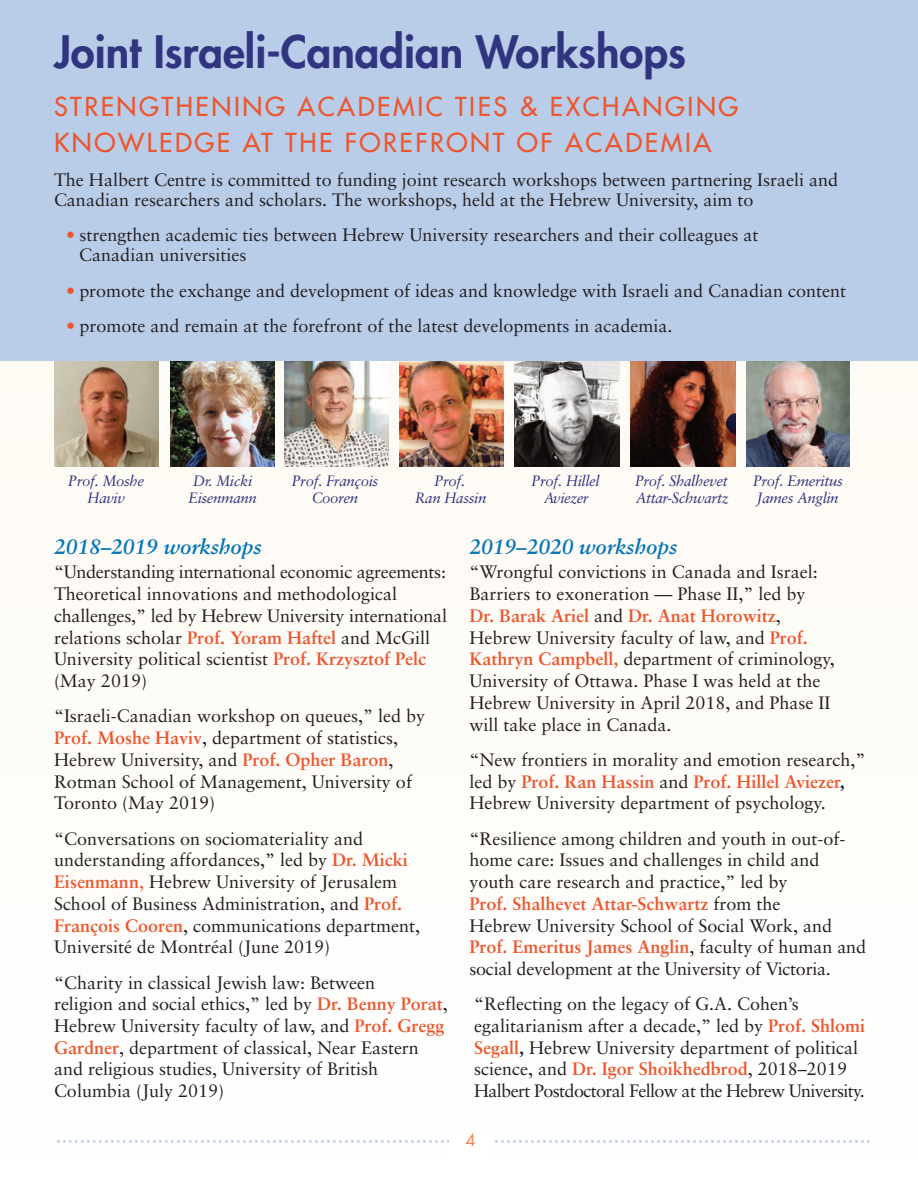
<style>
.page{position:relative;width:918px;height:1188px;background:#fff}
.page>*{position:absolute;margin:0;border:0;box-sizing:border-box;transform-origin:0 0}
.t1{font:800 43.5px "Futura";color:#31357f}
.t2{font:25.5px/36px "Futura";letter-spacing:.1em;color:#ec562e}
.t3{font:italic 700 21px "Sabon";color:#0575b8}
.t4{font:18px/21.8px "Sabon";color:#231f20}
.t5{font:16.5px "Futura";color:#f28354}
.t6{font:italic 15px/16.5px "Sabon";letter-spacing:-.025em;color:#31357f;text-align:center}
.s1{color:#ec562e}
.s2{font-weight:700;color:#ec562e}
.s3{font-weight:700}
</style>
<div class="page">
<div style="left:0;top:74px;width:918px;height:1114px;background:#fefdf9"></div>
<svg style="left:57px;top:1140px;width:813px;height:3px"></svg>
<div style="left:449px;top:1132px;width:43px;height:31px;background:#fff"></div>
<img style="left:399px;top:361px;width:105px;height:105px">
<img style="left:170px;top:361px;width:105px;height:105px">
<img style="left:284px;top:361px;width:105px;height:105px">
<img style="left:54px;top:361px;width:104px;height:105px">
<img style="left:515px;top:361px;width:104px;height:105px">
<img style="left:631px;top:361px;width:104px;height:105px">
<img style="left:746px;top:361px;width:104px;height:105px">
<div style="left:0;top:0;width:918px;height:361px;background:#b9cce8"></div>
<h1 class="t1" style="left:54px;top:31px;width:633px">Joint Israeli-Canadian Workshops</h1>
<h2 class="t2" style="left:54px;top:90px;width:686px">STRENGTHENING ACADEMIC TIES &amp; EXCHANGING<br>KNOWLEDGE AT THE FOREFRONT OF ACADEMIA</h2>
<p class="t4" style="left:54px;top:171px;width:786px;line-height:20.2px">The Halbert Centre is committed to funding joint research workshops between partnering Israeli and<br>Canadian researchers and scholars. The workshops, held at the Hebrew University, aim to</p>
<p class="t4" style="left:79px;top:226px;width:681px;line-height:20.2px;text-indent:-13px"><span class="s1">•</span> strengthen academic ties between Hebrew University researchers and their colleagues at<br>Canadian universities</p>
<p class="t4" style="left:66px;top:281px;width:782px"><span class="s1">•</span> promote the exchange and development of ideas and knowledge with Israeli and Canadian content</p>
<p class="t4" style="left:66px;top:316px;width:608px"><span class="s1">•</span> promote and remain at the forefront of the latest developments in academia.</p>
<p class="t6" style="left:68px;top:474px;width:78px">Prof. Moshe<br>Haviv</p>
<p class="t6" style="left:292px;top:474px;width:88px">Prof. François<br>Cooren</p>
<p class="t6" style="left:415px;top:474px;width:73px">Prof.<br>Ran Hassin</p>
<p class="t6" style="left:531px;top:474px;width:70px">Prof. Hillel<br>Aviezer</p>
<p class="t6" style="left:635px;top:474px;width:95px;text-align:left">Prof. Shalhevet<br>Attar-Schwartz</p>
<p class="t6" style="left:753px;top:474px;width:92px;text-align:left">Prof. Emeritus<br>James Anglin</p>
<p class="t6" style="left:188px;top:474px;width:70px">Dr. Micki<br>Eisenmann</p>
<p class="t3" style="left:54px;top:538px;width:209px">2018–2019 workshops</p>
<p class="t4" style="left:54px;top:563px;width:395px">“Understanding international economic agreements:<br>Theoretical innovations and methodological challenges,” led by Hebrew University international relations scholar <span class="s2">Prof. Yoram Haftel</span> and McGill University political scientist <span class="s2">Prof. Krzysztof Pelc </span>(May 2019)</p>
<p class="t4" style="left:54px;top:707px;width:373px">“Israeli-Canadian workshop on queues,” led by <span class="s2">Prof. Moshe Haviv</span>, department of statistics, Hebrew University, and <span class="s2">Prof. Opher Baron</span>, Rotman School of Management, University of Toronto (May 2019)</p>
<p class="t4" style="left:54px;top:829px;width:368px">“Conversations on sociomateriality and understanding affordances,” led by <span class="s2">Dr. Micki Eisenmann</span><span class="s1">,</span> Hebrew University of Jerusalem School of Business Administration, and <span class="s2">Prof.<br>François Cooren</span>, communications department, Université de Montréal (June 2019)</p>
<p class="t4" style="left:54px;top:973px;width:395px">“Charity in classical Jewish law: Between<br>religion and social ethics,” led by <span class="s2">Dr. Benny Porat</span>, Hebrew University faculty of law, and <span class="s2">Prof. Gregg Gardner</span>, department of classical, Near Eastern and religious studies, University of British Columbia (July 2019)</p>
<p class="t3" style="left:470px;top:538px;width:209px">2019–2020 workshops</p>
<p class="t4" style="left:470px;top:563px;width:367px">“Wrongful convictions in Canada and Israel:<br>Barriers to exoneration — Phase II,” led by<br><span class="s2">Dr. Barak Ariel</span> and <span class="s2">Dr. Anat Horowitz</span>, Hebrew University faculty of law, and <span class="s2">Prof.<br>Kathryn Campbell,</span> department of criminology, University of Ottawa. Phase I was held at the Hebrew University in April 2018, and Phase II will take place in Canada.</p>
<p class="t4" style="left:470px;top:750px;width:398px">“New frontiers in morality and emotion research,” led by <span class="s2">Prof. Ran Hassin</span> and <span class="s2">Prof. Hillel Aviezer</span><span class="s3">,<br></span>Hebrew University department of psychology.</p>
<p class="t4" style="left:470px;top:829px;width:398px">“Resilience among children and youth in out-of&shy;home care: Issues and challenges in child and youth care research and practice,” led by<br><span class="s2">Prof. Shalhevet Attar-Schwartz</span> from the<br>Hebrew University School of Social Work, and <span class="s2">Prof. Emeritus James Anglin</span>, faculty of human and social development at the University of Victoria.</p>
<p class="t4" style="left:474px;top:995px;width:393px">“Reflecting on the legacy of G.A. Cohen’s egalitarianism after a decade,” led by <span class="s2">Prof. Shlomi Segall</span><span class="s3">,</span> Hebrew University department of political science, and <span class="s2">Dr. Igor Shoikhedbrod</span>, 2018–2019<br>Halbert Postdoctoral Fellow at the Hebrew University.</p>
<p class="t5" style="left:466px;top:1132px;width:12px">4</p>
</div>
